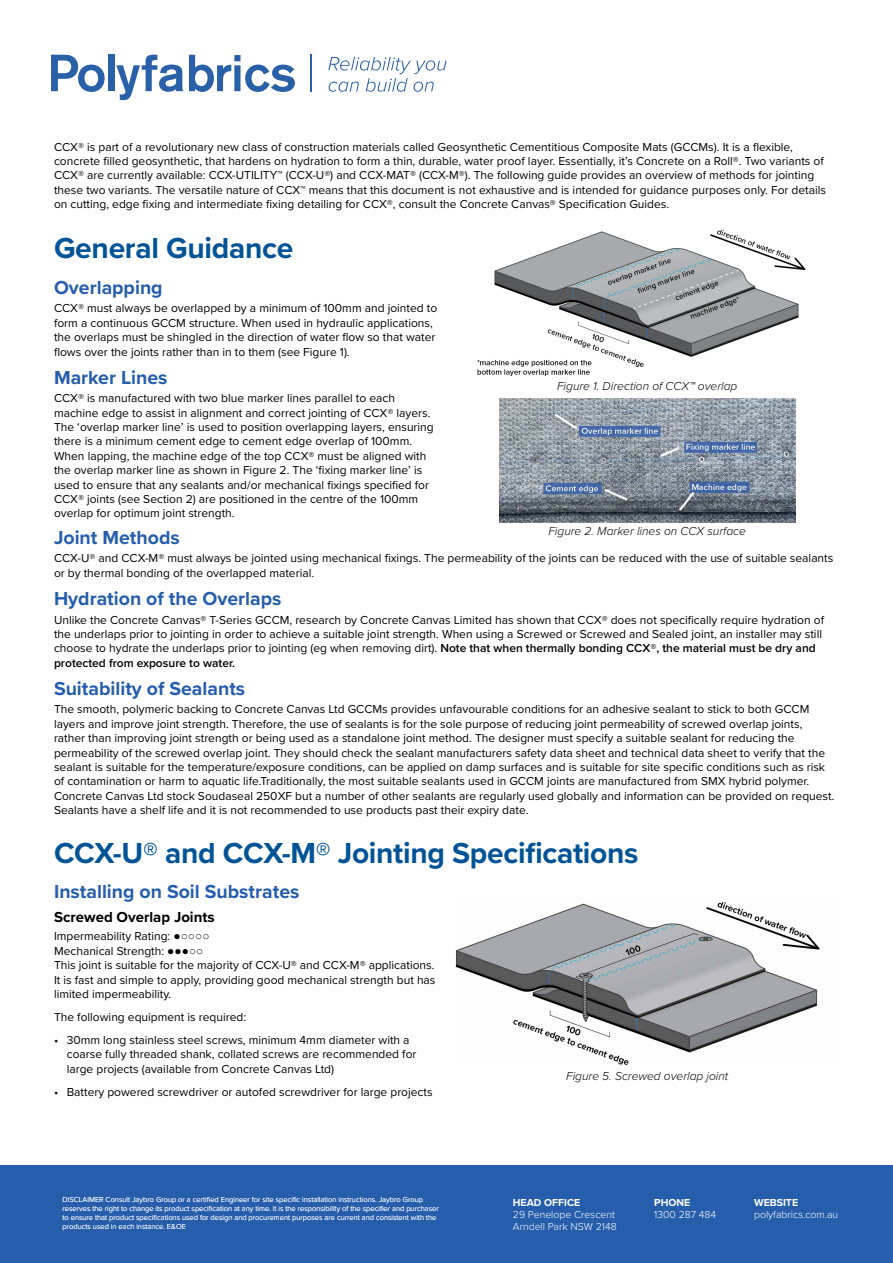
<style>
.page{position:relative;width:893px;height:1263px;background:#fff}
.page>*{position:absolute;margin:0;border:0;box-sizing:border-box;transform-origin:0 0}
.t1{font:700 30px "Proxima Nova";letter-spacing:-.01em;color:#005496}
.t2{font:700 19.5px "Proxima Nova";color:#265eac}
.t3{font:700 15px "Proxima Nova";color:#000}
.t4{font:12px/14.4px "Proxima Nova";color:#000}
.t5{font:italic 300 12px "Proxima Nova";color:#000}
.t6{font:300 10.5px/12px "Proxima Nova";color:#fff}
.t7{font:700 10.5px "Proxima Nova";color:#fff}
.t8{font:300 7.5px/9px "Proxima Nova";color:#fff}
.s1{font-weight:600}
.s2{font-family:"Arial"}
</style>
<div class="page">
<svg style="left:51px;top:55px;width:54px;height:37px"></svg>
<div style="left:108px;top:55px;width:6px;height:36px;background:#2960a8"></div>
<svg style="left:116px;top:55px;width:67px;height:45px"></svg>
<svg style="left:189px;top:55px;width:106px;height:37px"></svg>
<hr style="left:310px;top:54px;width:2px;height:38px;background:#2960a8">
<svg style="left:328px;top:57px;width:118px;height:35px"></svg>
<div style="left:0;top:1165px;width:893px;height:98px;background:#265eac"></div>
<img style="left:478px;top:229px;width:328px;height:146px">
<img style="left:499px;top:398px;width:296px;height:125px">
<img style="left:455px;top:901px;width:365px;height:165px">
<p class="t4" style="left:54px;top:139px;width:774px">CCX® is part of a revolutionary new class of construction materials called Geosynthetic Cementitious Composite Mats (GCCMs). It is a flexible, concrete filled geosynthetic, that hardens on hydration to form a thin, durable, water proof layer. Essentially, it’s Concrete on a Roll®. Two variants of CCX® are currently available: CCX-UTILITY™ (CCX-U®) and CCX-MAT® (CCX-M®). The following guide provides an overview of methods for jointing these two variants. The versatile nature of CCX™ means that this document is not exhaustive and is intended for guidance purposes only. For details on cutting, edge fixing and intermediate fixing detailing for CCX®, consult the Concrete Canvas® Specification Guides.</p>
<h1 class="t1" style="left:54px;top:226px;width:241px">General Guidance</h1>
<h2 class="t2" style="left:54px;top:273px;width:110px">Overlapping</h2>
<p class="t4" style="left:54px;top:301px;width:385px">CCX® must always be overlapped by a minimum of 100mm and jointed to form a continuous GCCM structure. When used in hydraulic applications, the overlaps must be shingled in the direction of water flow so that water flows over the joints rather than in to them (see Figure 1).</p>
<h2 class="t2" style="left:54px;top:362px;width:115px">Marker Lines</h2>
<p class="t4" style="left:54px;top:390px;width:381px">CCX® is manufactured with two blue marker lines parallel to each machine edge to assist in alignment and correct jointing of CCX® layers.<br>The ‘overlap marker line’ is used to position overlapping layers, ensuring there is a minimum cement edge to cement edge overlap of 100mm.<br>When lapping, the machine edge of the top CCX® must be aligned with the overlap marker line as shown in Figure 2. The ‘fixing marker line’ is used to ensure that any sealants and/or mechanical fixings specified for CCX® joints (see Section 2) are positioned in the centre of the 100mm overlap for optimum joint strength.</p>
<p class="t5" style="left:557px;top:377px;width:182px">Figure 1. Direction of CCX™ overlap</p>
<p class="t5" style="left:548px;top:522px;width:199px">Figure 2. Marker lines on CCX surface</p>
<h2 class="t2" style="left:54px;top:523px;width:127px">Joint Methods</h2>
<p class="t4" style="left:54px;top:551px;width:781px">CCX-U® and CCX-M® must always be jointed using mechanical fixings. The permeability of the joints can be reduced with the use of suitable sealants or by thermal bonding of the overlapped material.</p>
<h2 class="t2" style="left:54px;top:584px;width:229px">Hydration of the Overlaps</h2>
<p class="t4" style="left:54px;top:612px;width:772px">Unlike the Concrete Canvas® T-Series GCCM, research by Concrete Canvas Limited has shown that CCX® does not specifically require hydration of the underlaps prior to jointing in order to achieve a suitable joint strength. When using a Screwed or Screwed and Sealed joint, an installer may still choose to hydrate the underlaps prior to jointing (eg when removing dirt). <span class="s1">Note that when thermally bonding CCX®, the material must be dry and protected from exposure to water.</span></p>
<h2 class="t2" style="left:54px;top:674px;width:193px">Suitability of Sealants</h2>
<p class="t4" style="left:54px;top:702px;width:782px">The smooth, polymeric backing to Concrete Canvas Ltd GCCMs provides unfavourable conditions for an adhesive sealant to stick to both GCCM layers and improve joint strength. Therefore, the use of sealants is for the sole purpose of reducing joint permeability of screwed overlap joints, rather than improving joint strength or being used as a standalone joint method. The designer must specify a suitable sealant for reducing the permeability of the screwed overlap joint. They should check the sealant manufacturers safety data sheet and technical data sheet to verify that the sealant is suitable for the temperature/exposure conditions, can be applied on damp surfaces and is suitable for site specific conditions such as risk of contamination or harm to aquatic life.Traditionally, the most suitable sealants used in GCCM joints are manufactured from SMX hybrid polymer.<br>Concrete Canvas Ltd stock Soudaseal 250XF but a number of other sealants are regularly used globally and information can be provided on request.<br>Sealants have a shelf life and it is not recommended to use products past their expiry date.</p>
<h1 class="t1" style="left:54px;top:830px;width:586px">CCX-U® and CCX-M® Jointing Specifications</h1>
<h2 class="t2" style="left:54px;top:877px;width:247px">Installing on Soil Substrates</h2>
<p class="t3" style="left:54px;top:905px;width:162px">Screwed Overlap Joints</p>
<p class="t4" style="left:54px;top:929px;width:383px">Impermeability Rating: <span class="s2">●○○○○<br></span>Mechanical Strength: <span class="s2">●●●○○<br></span>This joint is suitable for the majority of CCX-U® and CCX-M® applications.<br>It is fast and simple to apply, providing good mechanical strength but has limited impermeability.</p>
<p class="t4" style="left:54px;top:1009px;width:194px">The following equipment is required:</p>
<p class="t4" style="left:67px;top:1032px;width:351px;text-indent:-13px">• 30mm long stainless steel screws, minimum 4mm diameter with a coarse fully threaded shank, collated screws are recommended for large projects (available from Concrete Canvas Ltd)</p>
<p class="t4" style="left:54px;top:1084px;width:380px">• Battery powered screwdriver or autofed screwdriver for large projects</p>
<p class="t8" style="left:63px;top:1194px;width:378px">DISCLAIMER Consult Jaybro Group or a certified Engineer for site specific installation instructions. Jaybro Group reserves the right to change its product specification at any time. It is the responsibility of the specifier and purchaser to ensure that product specifications used for design and procurement purposes are current and consistent with the products used in each instance. E&amp;OE</p>
<p class="t5" style="left:566px;top:1067px;width:164px">Figure 5. Screwed overlap joint</p>
<p class="t7" style="left:513px;top:1194px;width:69px">HEAD OFFICE</p>
<p class="t6" style="left:513px;top:1208px;width:105px">29 Penelope Crescent<br>Arndell Park NSW 2148</p>
<p class="t7" style="left:654px;top:1194px;width:38px">PHONE</p>
<p class="t6" style="left:654px;top:1208px;width:63px">1300 287 484</p>
<p class="t7" style="left:754px;top:1194px;width:46px">WEBSITE</p>
<p class="t6" style="left:754px;top:1208px;width:86px">polyfabrics.com.au</p>
</div>
